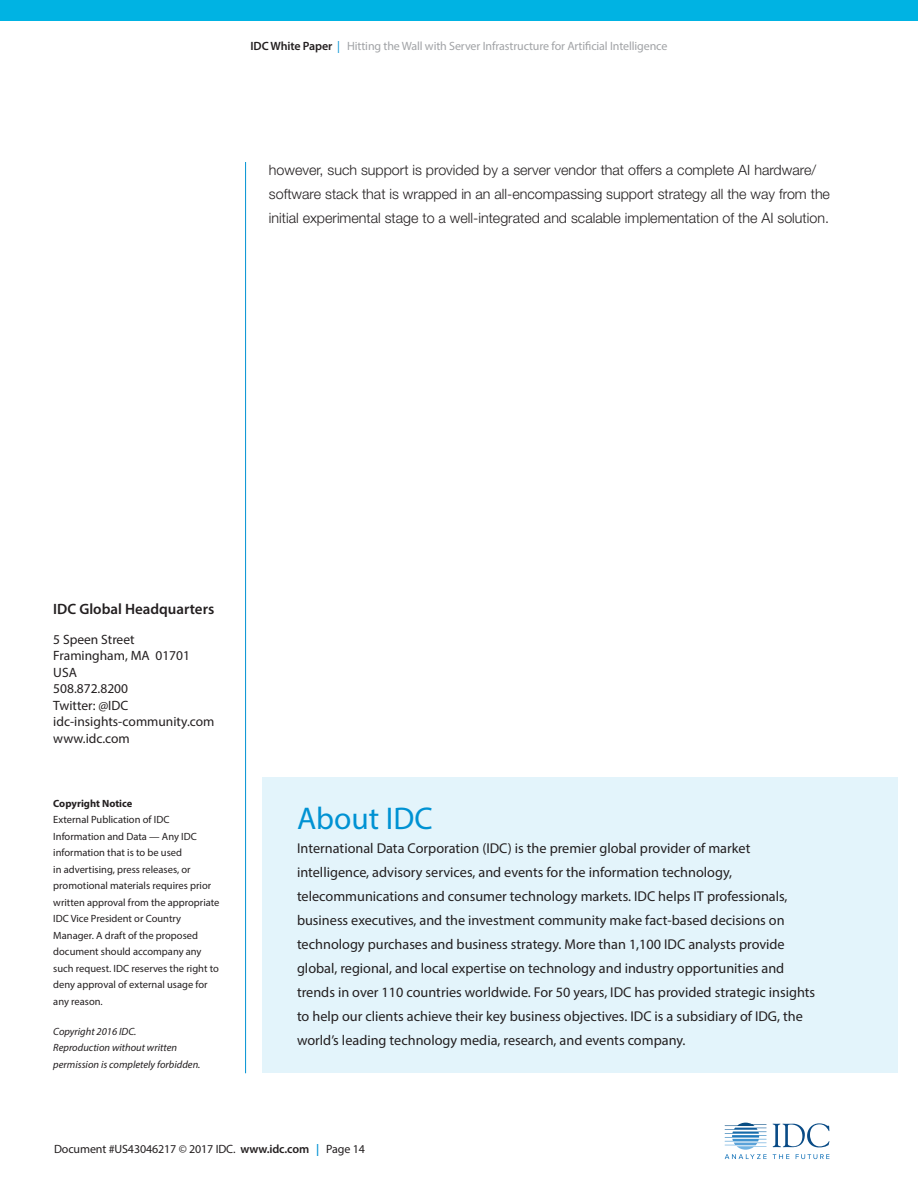
<style>
.page{position:relative;width:918px;height:1188px;background:#fff}
.page>*{position:absolute;margin:0;border:0;box-sizing:border-box;transform-origin:0 0}
.t1{font:31.5px "Myriad Pro";color:#0092d3}
.t2{font:600 15px "Myriad Pro";color:#231f20}
.t3{font:14.25px/24px "Myriad Pro";color:#231f20}
.Paragraph_Style_Main{font:300 14.25px/24px "Helvetica Neue";color:#231f20}
.t4{font:13.5px/16.5px "Myriad Pro";color:#231f20}
.t5{font:12px "Myriad Pro";letter-spacing:-.01em;color:#a1a3a6}
.t6{font:12px "Myriad Pro";letter-spacing:-.01em;color:#231f20}
.t7{font:10.5px/16.5px "Myriad Pro";color:#231f20}
.t8{font:italic 10.5px/16.5px "Myriad Pro";color:#231f20}
.s1{font-weight:600;color:#231f20}
.s2{color:#0092d3}
.s3{font-weight:700}
.s4{font-weight:600}
.s5{font-weight:600;color:#0092d3}
</style>
<div class="page">
<hr style="left:245px;top:162px;width:1px;height:911px;background:#0092d3">
<div style="left:0;top:0;width:918px;height:21px;background:#00b3e3"></div>
<svg style="left:773px;top:1123px;width:57px;height:24px"></svg>
<svg style="left:773px;top:1154px;width:16px;height:5px"></svg>
<svg style="left:796px;top:1154px;width:33px;height:5px"></svg>
<svg style="left:725px;top:1123px;width:42px;height:36px"></svg>
<div style="left:262px;top:778px;width:635px;height:295px;background:#e3f4fb"></div>
<p class="t5" style="left:251px;top:39px;width:418px"><span class="s1">IDC White Paper</span> <span class="s2">|</span> Hitting the Wall with Server Infrastructure for Artificial Intelligence</p>
<p class="Paragraph_Style_Main" style="left:269px;top:158px;width:563px">however, such support is provided by a server vendor that offers a complete AI hardware/ software stack that is wrapped in an all-encompassing support strategy all the way from the initial experimental stage to a well-integrated and scalable implementation of the AI solution.</p>
<p class="t2" style="left:53px;top:599px;width:163px">IDC Global Headquarters</p>
<p class="t4" style="left:53px;top:631px;width:163px">5 Speen Street<br>Framingham, MA 01701<br>USA<br>508.872.8200<br>Twitter: @IDC idc-insights-community.com www.idc.com</p>
<p class="t7" style="left:53px;top:795px;width:168px"><span class="s3">Copyright Notice<br></span>External Publication of IDC<br>Information and Data — Any IDC information that is to be used<br>in advertising, press releases, or promotional materials requires prior written approval from the appropriate<br>IDC Vice President or Country<br>Manager. A draft of the proposed document should accompany any such request. IDC reserves the right to deny approval of external usage for any reason.</p>
<p class="t8" style="left:53px;top:1023px;width:149px">Copyright 2016 IDC.<br>Reproduction without written permission is completely forbidden.</p>
<p class="t1" style="left:297px;top:799px;width:137px">About IDC</p>
<p class="t3" style="left:297px;top:836px;width:520px">International Data Corporation (IDC) is the premier global provider of market intelligence, advisory services, and events for the information technology, telecommunications and consumer technology markets. IDC helps IT professionals, business executives, and the investment community make fact-based decisions on technology purchases and business strategy. More than 1,100 IDC analysts provide global, regional, and local expertise on technology and industry opportunities and trends in over 110 countries worldwide. For 50 years, IDC has provided strategic insights to help our clients achieve their key business objectives. IDC is a subsidiary of IDG, the world’s leading technology media, research, and events company.</p>
<p class="t6" style="left:54px;top:1141px;width:312px">Document #US43046217 © 2017 IDC. <span class="s4">www.idc.com</span> <span class="s5">|</span> Page 14</p>
</div>
